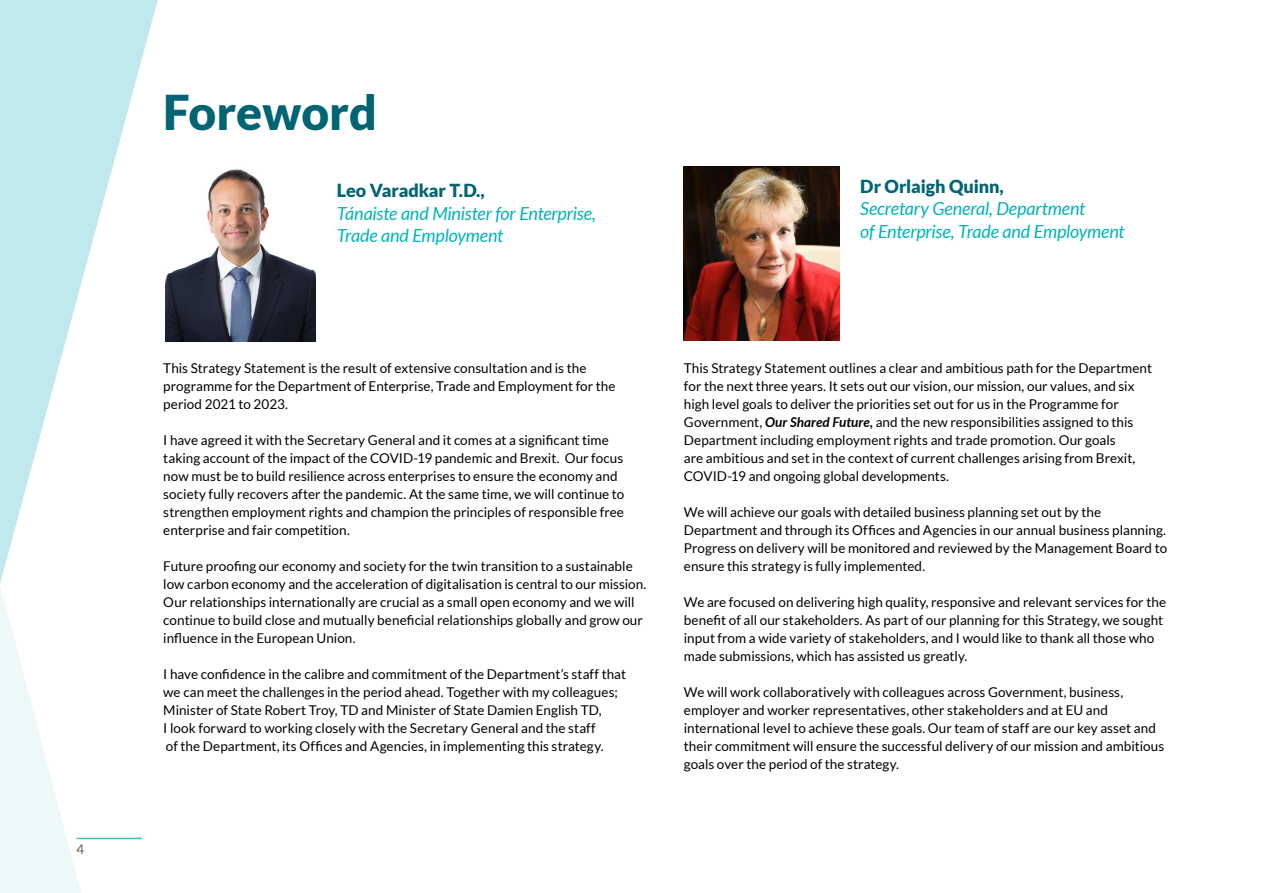
<style>
.page{position:relative;width:1263px;height:893px;background:#fff}
.page>*{position:absolute;margin:0;border:0;box-sizing:border-box;transform-origin:0 0}
.Big_Heading{font:900 48px "Lato";color:#006472}
.Section_Intro{font:italic 18px/22.5px "Lato";letter-spacing:-.01em;color:#00b3ba}
.Body_Copy{font:13.5px/18px "Lato";color:#000}
.t1{font:13.5px "Lato";color:#63635b}
.s1{font-weight:900;font-style:normal;color:#006472}
.s2{font-weight:700;font-style:italic}
</style>
<div class="page">
<img style="left:192px;top:169px;width:124px;height:172px">
<img style="left:684px;top:166px;width:155px;height:175px">
<svg style="left:0;top:0;width:192px;height:583px"></svg>
<svg style="left:0;top:586px;width:142px;height:307px"></svg>
<hr style="left:77px;top:838px;width:65px;height:1px;background:#47bfaf">
<p class="t1" style="left:77px;top:842px;width:9px">4</p>
<p class="Big_Heading" style="left:163px;top:84px;width:215px">Foreword</p>
<p class="Section_Intro" style="left:337px;top:180px;width:261px"><span class="s1">Leo Varadkar T.D.,<br></span>Tánaiste and Minister for Enterprise,<br>Trade and Employment</p>
<p class="Section_Intro" style="left:860px;top:176px;width:266px"><span class="s1">Dr Orlaigh Quinn,<br></span>Secretary General, Department<br>of Enterprise, Trade and Employment</p>
<p class="Body_Copy" style="left:163px;top:359px;width:454px">This Strategy Statement is the result of extensive consultation and is the programme for the Department of Enterprise, Trade and Employment for the period 2021 to 2023.</p>
<p class="Body_Copy" style="left:163px;top:431px;width:463px">I have agreed it with the Secretary General and it comes at a significant time taking account of the impact of the COVID-19 pandemic and Brexit. Our focus now must be to build resilience across enterprises to ensure the economy and society fully recovers after the pandemic. At the same time, we will continue to strengthen employment rights and champion the principles of responsible free enterprise and fair competition.</p>
<p class="Body_Copy" style="left:163px;top:557px;width:485px">Future proofing our economy and society for the twin transition to a sustainable low carbon economy and the acceleration of digitalisation is central to our mission.<br>Our relationships internationally are crucial as a small open economy and we will continue to build close and mutually beneficial relationships globally and grow our influence in the European Union.</p>
<p class="Body_Copy" style="left:163px;top:665px;width:464px">I have confidence in the calibre and commitment of the Department’s staff that we can meet the challenges in the period ahead. Together with my colleagues; Minister of State Robert Troy, TD and Minister of State Damien English TD,<br>I look forward to working closely with the Secretary General and the staff<br>of the Department, its Offices and Agencies, in implementing this strategy.</p>
<p class="Body_Copy" style="left:684px;top:359px;width:470px">This Strategy Statement outlines a clear and ambitious path for the Department for the next three years. It sets out our vision, our mission, our values, and six high level goals to deliver the priorities set out for us in the Programme for Government, <span class="s2">Our Shared Future,</span> and the new responsibilities assigned to this Department including employment rights and trade promotion. Our goals<br>are ambitious and set in the context of current challenges arising from Brexit, COVID-19 and ongoing global developments.</p>
<p class="Body_Copy" style="left:684px;top:503px;width:485px">We will achieve our goals with detailed business planning set out by the Department and through its Offices and Agencies in our annual business planning.<br>Progress on delivery will be monitored and reviewed by the Management Board to ensure this strategy is fully implemented.</p>
<p class="Body_Copy" style="left:684px;top:593px;width:484px">We are focused on delivering high quality, responsive and relevant services for the benefit of all our stakeholders. As part of our planning for this Strategy, we sought input from a wide variety of stakeholders, and I would like to thank all those who made submissions, which has assisted us greatly.</p>
<p class="Body_Copy" style="left:684px;top:683px;width:482px">We will work collaboratively with colleagues across Government, business, employer and worker representatives, other stakeholders and at EU and international level to achieve these goals. Our team of staff are our key asset and their commitment will ensure the successful delivery of our mission and ambitious goals over the period of the strategy.</p>
</div>
